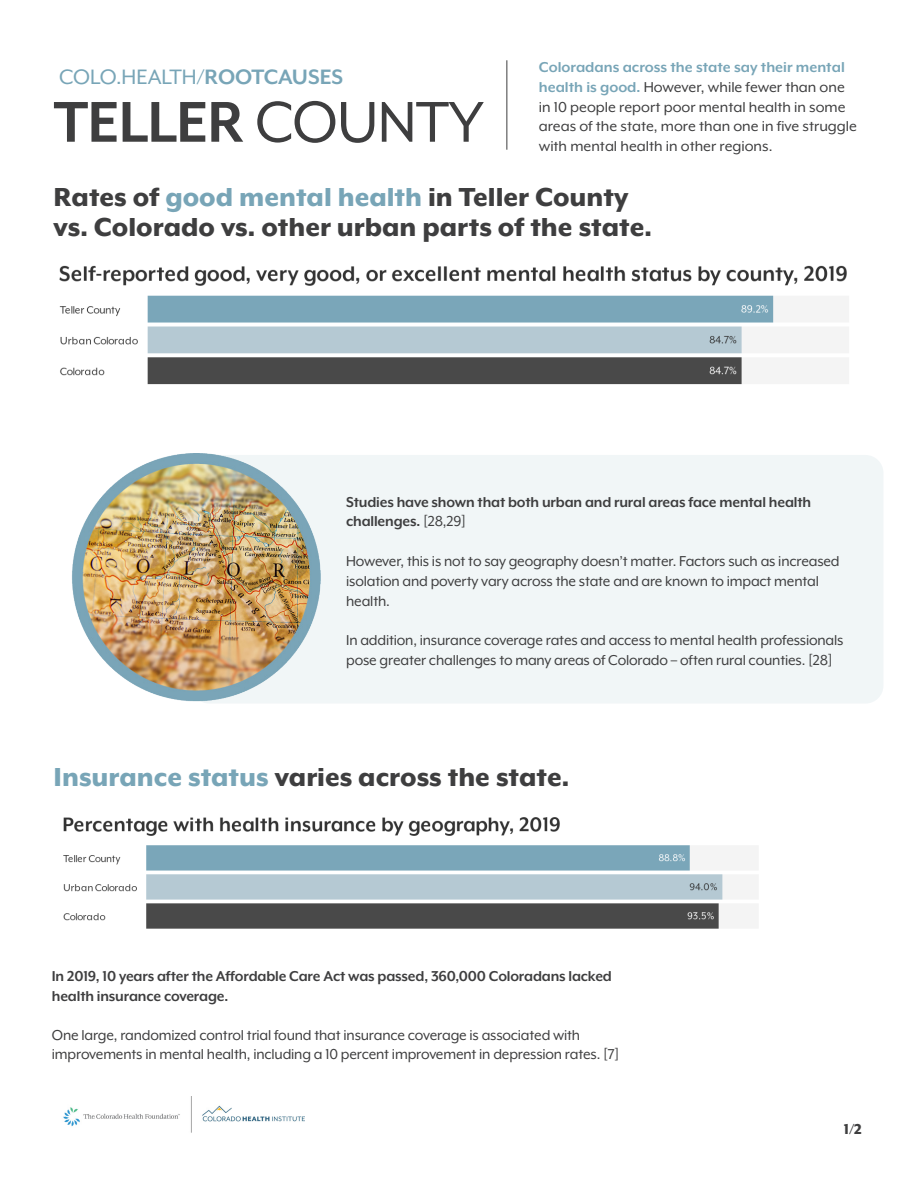
<style>
.page{position:relative;width:918px;height:1188px;background:#fff}
.page>*{position:absolute;margin:0;border:0;box-sizing:border-box;transform-origin:0 0}
.t1{font:700 66.15px "Mr Eaves XL Mod OT";letter-spacing:-.01em;color:#3e3e3f}
.t2{font:800 30px/30px "Mr Eaves XL Mod OT";color:#3e3e3f}
.t3{font:24px "Mr Eaves XL Mod OT";color:#78a5b7}
.t4{font:16.5px/19.8px "Mr Eaves XL Mod OT";letter-spacing:-.01em;color:#3e3e3f}
.t5{font:700 16.5px/19.8px "Mr Eaves XL Mod OT";letter-spacing:-.01em;color:#3e3e3f}
.t6{font:800 16.5px "Mr Eaves XL Mod OT";color:#3e3e3f}
.s1{font-weight:700}
.s2{font-weight:700;color:#78a5b7}
.s3{color:#78a5b7}
.s4{font-weight:400}
</style>
<div class="page">
<div style="left:191px;top:455px;width:693px;height:249px;background:#f1f6f7;border-radius:18px"></div>
<img style="left:59px;top:265px;width:790px;height:120px">
<img style="left:72px;top:453px;width:249px;height:251px">
<img style="left:63px;top:817px;width:695px;height:112px">
<hr style="left:506px;top:60px;width:1px;height:90px;background:#3e3e3f">
<img style="left:63px;top:1096px;width:242px;height:37px">
<p class="t3" style="left:59px;top:65px;width:286px">COLO.HEALTH/<span class="s1">ROOTCAUSES</span></p>
<p class="t4" style="left:539px;top:57px;width:320px"><span class="s2">Coloradans across the state say their mental health is good.</span> However, while fewer than one in 10 people report poor mental health in some areas of the state, more than one in five struggle with mental health in other regions.</p>
<p class="t2" style="left:54px;top:182px;width:600px">Rates of <span class="s3">good mental health</span> in Teller County vs. Colorado vs. other urban parts of the state.</p>
<p class="t1" style="left:54px;top:89px;width:432px">TELLER <span class="s4">COUNTY</span></p>
<p class="t5" style="left:346px;top:492px;width:466px">Studies have shown that both urban and rural areas face mental health challenges. <span class="s4">[28,29]</span></p>
<p class="t4" style="left:346px;top:551px;width:495px">However, this is not to say geography doesn’t matter. Factors such as increased isolation and poverty vary across the state and are known to impact mental health.</p>
<p class="t4" style="left:346px;top:630px;width:499px">In addition, insurance coverage rates and access to mental health professionals pose greater challenges to many areas of Colorado – often rural counties. [28]</p>
<p class="t2" style="left:54px;top:762px;width:517px"><span class="s3">Insurance status</span> varies across the state.</p>
<p class="t5" style="left:52px;top:966px;width:562px">In 2019, 10 years after the Affordable Care Act was passed, 360,000 Coloradans lacked health insurance coverage.</p>
<p class="t4" style="left:52px;top:1025px;width:569px">One large, randomized control trial found that insurance coverage is associated with improvements in mental health, including a 10 percent improvement in depression rates. [7]</p>
<p class="t6" style="left:844px;top:1121px;width:20px">1/2</p>
</div>
